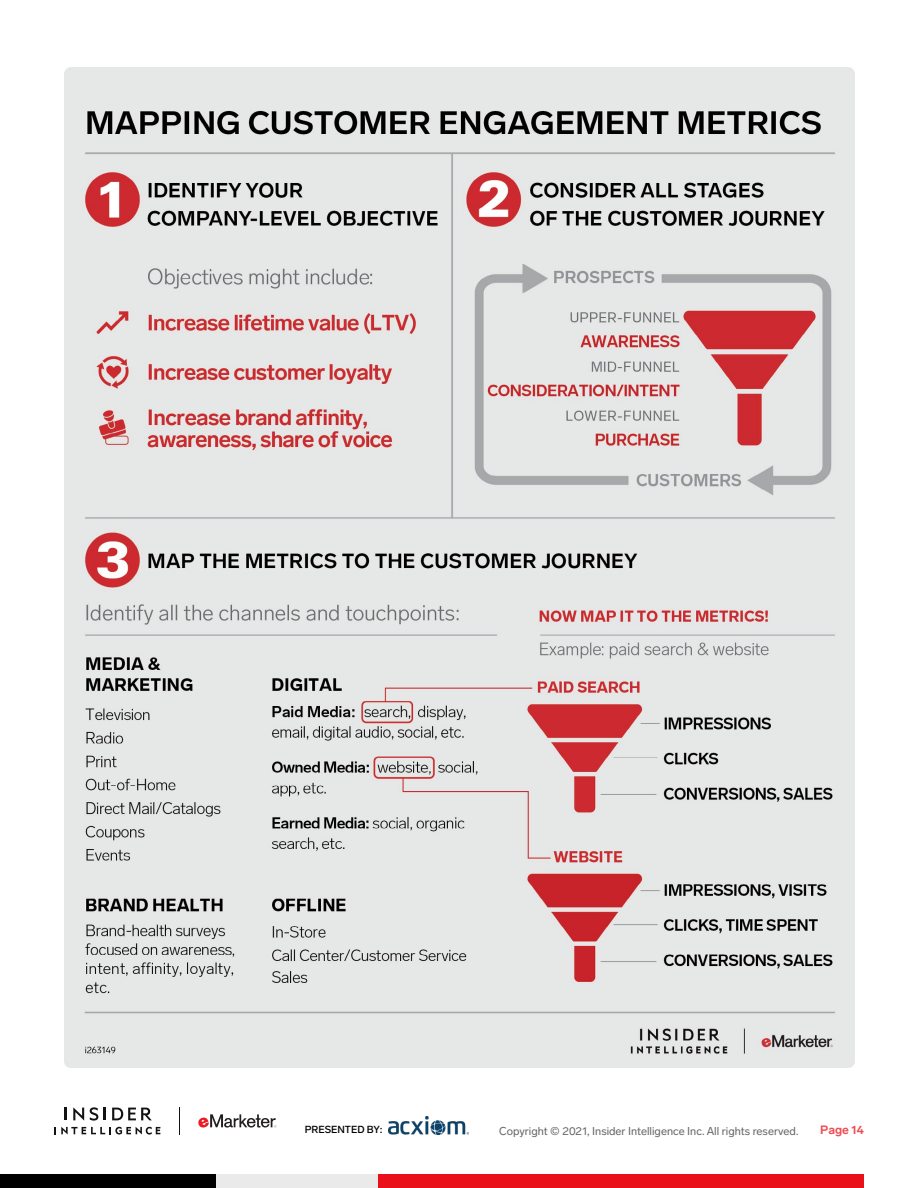
<style>
.page{position:relative;width:918px;height:1188px;background:#fff}
.page>*{position:absolute;margin:0;border:0;box-sizing:border-box;transform-origin:0 0}
.t1{font:700 12px "Lab Grotesque";letter-spacing:-.005em;color:#ee4c53}
.t2{font:11.25px "Lab Grotesque";color:#636466}
.t3{font:500 10.2px "Lab Grotesque";color:#000}
</style>
<div class="page">
<div style="left:378px;top:1174px;width:486px;height:14px;background:#e91019"></div>
<div style="left:0;top:1174px;width:216px;height:14px;background:#000"></div>
<div style="left:216px;top:1174px;width:162px;height:14px;background:#eaeaea"></div>
<svg style="left:55px;top:1127px;width:105px;height:8px"></svg>
<svg style="left:65px;top:1108px;width:2px;height:12px"></svg>
<svg style="left:73px;top:1107px;width:11px;height:14px"></svg>
<svg style="left:90px;top:1107px;width:15px;height:14px"></svg>
<svg style="left:112px;top:1108px;width:40px;height:12px"></svg>
<svg style="left:198px;top:1114px;width:79px;height:14px"></svg>
<svg style="left:179px;top:1107px;width:1px;height:27px"></svg>
<img style="left:389px;top:1116px;width:80px;height:19px">
<img style="left:64px;top:67px;width:790px;height:1000px">
<p class="t3" style="left:305px;top:1124px;width:79px">PRESENTED BY:</p>
<p class="t2" style="left:499px;top:1125px;width:301px">Copyright © 2021, Insider Intelligence Inc. All rights reserved.</p>
<p class="t1" style="left:820px;top:1123px;width:45px">Page 14</p>
</div>
